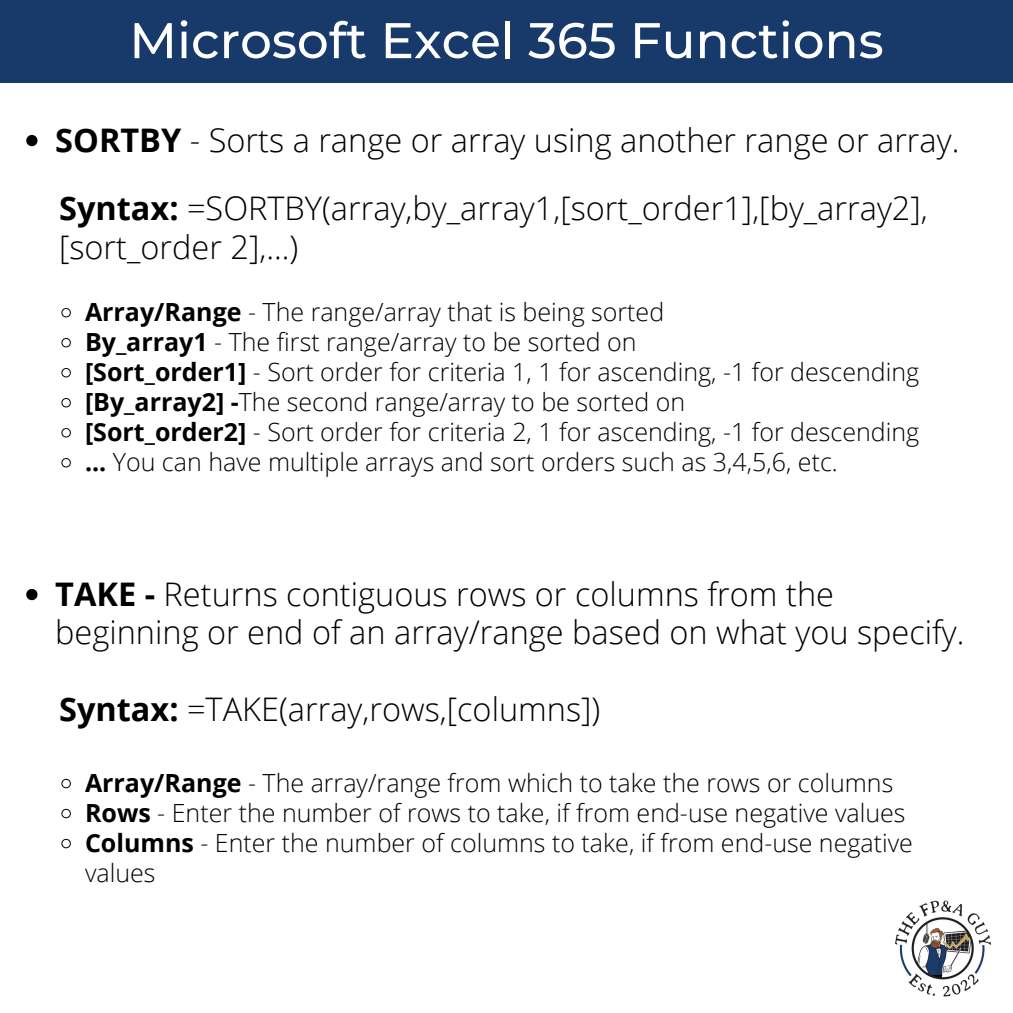
<style>
.page{position:relative;width:1013px;height:1013px;background:#fff}
.page>*{position:absolute;margin:0;border:0;box-sizing:border-box;transform-origin:0 0}
.t1{font:500 50px "Montserrat";color:#fff}
.t2{font:300 32.5px/38.5px "Open Sans";color:#000}
.t3{font:300 25px/30px "Open Sans";color:#000}
.s1{font-weight:700}
</style>
<div class="page">
<div style="left:0;top:0;width:1012px;height:83px;background:#173a6a"></div>
<svg style="left:26px;top:135px;width:12px;height:11px"></svg>
<svg style="left:61px;top:308px;width:10px;height:10px"></svg>
<svg style="left:61px;top:338px;width:10px;height:10px"></svg>
<svg style="left:61px;top:368px;width:10px;height:10px"></svg>
<svg style="left:61px;top:398px;width:10px;height:10px"></svg>
<svg style="left:61px;top:428px;width:10px;height:10px"></svg>
<svg style="left:61px;top:458px;width:10px;height:10px"></svg>
<svg style="left:26px;top:589px;width:12px;height:11px"></svg>
<svg style="left:61px;top:778px;width:10px;height:10px"></svg>
<svg style="left:61px;top:808px;width:10px;height:10px"></svg>
<svg style="left:61px;top:838px;width:10px;height:10px"></svg>
<img style="left:895px;top:900px;width:96px;height:97px">
<p class="t1" style="left:129px;top:10px;width:755px">Microsoft Excel 365 Functions</p>
<p class="t2" style="left:55px;top:120px;width:905px"><span class="s1">SORTBY</span> - Sorts a range or array using another range or array.</p>
<p class="t2" style="left:59px;top:188px;width:870px"><span class="s1">Syntax:</span> =SORTBY(array,by_array1,[sort_order1],[by_array2],</p>
<p class="t2" style="left:59px;top:227px;width:241px">[sort_order 2],...)</p>
<p class="t3" style="left:85px;top:296px;width:580px"><span class="s1">Array/Range</span> - The range/array that is being sorted</p>
<p class="t3" style="left:85px;top:326px;width:553px"><span class="s1">By_array1</span> - The first range/array to be sorted on</p>
<p class="t3" style="left:85px;top:356px;width:835px"><span class="s1">[Sort_order1]</span> - Sort order for criteria 1, 1 for ascending, -1 for descending</p>
<p class="t3" style="left:85px;top:386px;width:602px"><span class="s1">[By_array2] -</span>The second range/array to be sorted on</p>
<p class="t3" style="left:85px;top:416px;width:835px"><span class="s1">[Sort_order2]</span> - Sort order for criteria 2, 1 for ascending, -1 for descending</p>
<p class="t3" style="left:85px;top:446px;width:754px"><span class="s1">...</span> You can have multiple arrays and sort orders such as 3,4,5,6, etc.</p>
<p class="t2" style="left:55px;top:574px;width:910px"><span class="s1">TAKE -</span> Returns contiguous rows or columns from the beginning or end of an array/range based on what you specify.</p>
<p class="t2" style="left:59px;top:689px;width:543px"><span class="s1">Syntax:</span> =TAKE(array,rows,[columns])</p>
<p class="t3" style="left:85px;top:766px;width:809px"><span class="s1">Array/Range</span> - The array/range from which to take the rows or columns</p>
<p class="t3" style="left:85px;top:796px;width:822px"><span class="s1">Rows</span> - Enter the number of rows to take, if from end-use negative values</p>
<p class="t3" style="left:85px;top:826px;width:829px"><span class="s1">Columns</span> - Enter the number of columns to take, if from end-use negative values</p>
</div>
